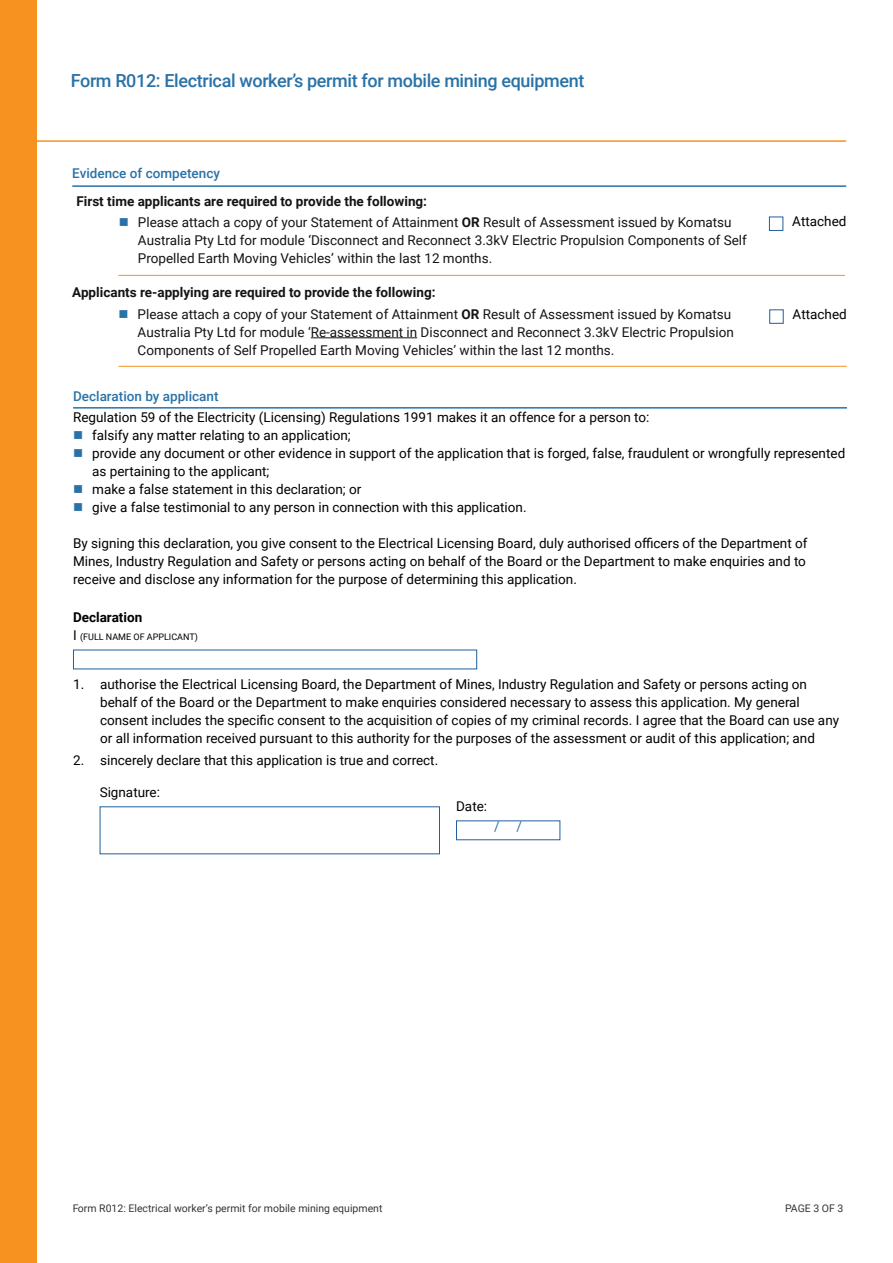
<style>
.page{position:relative;width:893px;height:1263px;background:#fff}
.page>*{position:absolute;margin:0;border:0;box-sizing:border-box;transform-origin:0 0}
.t1{font:500 18px "Roboto";letter-spacing:-.02em;color:#2972a7}
.t2{font:13.5px/18px "Roboto";color:#000}
.t3{font:13.5px/18px "Roboto";color:#141413}
.t4{font:700 13.5px "Roboto";color:#141413}
.t5{font:500 13.5px "Roboto";color:#2972a7}
.t6{font:700 13.5px "Roboto";color:#000}
.t7{font:13.5px "Roboto";color:#2972a7}
.t8{font:10.5px "Roboto";color:#000}
.t9{font:9px "Roboto";color:#000}
.s1{font-weight:700}
.s2{font-size:13.5px}
</style>
<div class="page">
<div style="left:1px;top:0;width:36px;height:1263px;background:#f79221"></div>
<hr style="left:26px;top:140px;width:820px;height:2px;background:#f79221">
<hr style="left:72px;top:185px;width:774px;height:2px;background:#2972a7">
<hr style="left:73px;top:407px;width:774px;height:2px;background:#2972a7">
<hr style="left:118px;top:366px;width:729px;height:1px;background:#f79221">
<div style="left:769px;top:217px;width:14px;height:14px;border:1px solid #215e9e"></div>
<hr style="left:311px;top:337px;width:106px;height:1px;background:#141413">
<div style="left:769px;top:309px;width:15px;height:15px;border:1px solid #215e9e"></div>
<hr style="left:118px;top:275px;width:727px;height:1px;background:#f79221">
<h1 class="t1" style="left:71px;top:68px;width:515px">Form R012: Electrical worker’s permit for mobile mining equipment</h1>
<p class="t5" style="left:72px;top:164px;width:149px">Evidence of competency</p>
<p class="t4" style="left:76px;top:191px;width:352px">First time applicants are required to provide the following:</p>
<p class="t3" style="left:138px;top:212px;width:610px">Please attach a copy of your Statement of Attainment <span class="s1">OR</span> Result of Assessment issued by Komatsu<br>Australia Pty Ltd for module ‘Disconnect and Reconnect 3.3kV Electric Propulsion Components of Self<br>Propelled Earth Moving Vehicles’ within the last 12 months.</p>
<p class="t2" style="left:792px;top:212px;width:56px">Attached</p>
<p class="t4" style="left:72px;top:282px;width:365px">Applicants re-applying are required to provide the following:</p>
<p class="t3" style="left:138px;top:304px;width:598px">Please attach a copy of your Statement of Attainment <span class="s1">OR</span> Result of Assessment issued by Komatsu<br>Australia Pty Ltd for module ‘Re-assessment in Disconnect and Reconnect 3.3kV Electric Propulsion<br>Components of Self Propelled Earth Moving Vehicles’ within the last 12 months.</p>
<p class="t2" style="left:793px;top:304px;width:56px">Attached</p>
<p class="t5" style="left:73px;top:386px;width:147px">Declaration by applicant</p>
<p class="t2" style="left:92px;top:408px;width:755px;text-indent:-19px">Regulation 59 of the Electricity (Licensing) Regulations 1991 makes it an offence for a person to:<br>falsify any matter relating to an application;<br>provide any document or other evidence in support of the application that is forged, false, fraudulent or wrongfully represented as pertaining to the applicant;<br>make a false statement in this declaration; or<br>give a false testimonial to any person in connection with this application.</p>
<p class="t2" style="left:73px;top:534px;width:736px;text-align:justify">By signing this declaration, you give consent to the Electrical Licensing Board, duly authorised officers of the Department of Mines, Industry Regulation and Safety or persons acting on behalf of the Board or the Department to make enquiries and to receive and disclose any information for the purpose of determining this application.</p>
<p class="t6" style="left:73px;top:608px;width:71px">Declaration</p>
<p class="t9" style="left:73px;top:630px;width:126px"><span class="s2">I</span> (FULL NAME OF APPLICANT)</p>
<p class="t2" style="left:100px;top:675px;width:740px;text-indent:-27px">1. authorise the Electrical Licensing Board, the Department of Mines, Industry Regulation and Safety or persons acting on behalf of the Board or the Department to make enquiries considered necessary to assess this application. My general consent includes the specific consent to the acquisition of copies of my criminal records. I agree that the Board can use any or all information received pursuant to this authority for the purposes of the assessment or audit of this application; and</p>
<p class="t2" style="left:73px;top:751px;width:367px">2. sincerely declare that this application is true and correct.</p>
<p class="t2" style="left:100px;top:782px;width:62px">Signature:</p>
<p class="t2" style="left:456px;top:796px;width:33px">Date:</p>
<p class="t7" style="left:494px;top:817px;width:29px">/ /</p>
<p class="t8" style="left:72px;top:1201px;width:312px">Form R012: Electrical worker’s permit for mobile mining equipment</p>
<p class="t8" style="left:785px;top:1201px;width:60px">PAGE 3 OF 3</p>
</div>
